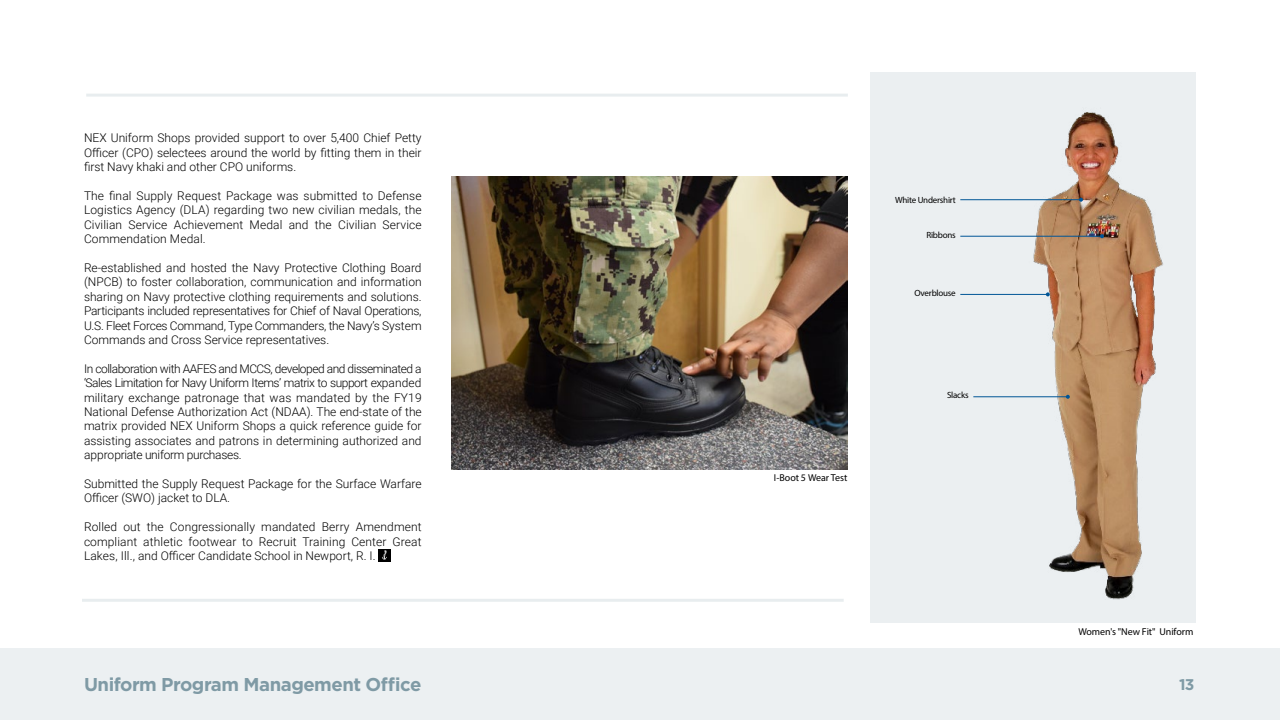
<style>
.page{position:relative;width:1280px;height:720px;background:#fff}
.page>*{position:absolute;margin:0;border:0;box-sizing:border-box;transform-origin:0 0}
.t1{font:700 18.6px "Gotham";letter-spacing:-.03em;color:#7f9aa5}
.t2{font:700 15.5px "Gotham";color:#7f9aa5}
.t3{font:300 12px/14.4px "Roboto";color:#000;text-align:justify}
.t4{font:10px "Myriad Pro";letter-spacing:-.01em;color:#000}
.t5{font:9px "Myriad Pro";letter-spacing:-.025em;color:#000}
</style>
<div class="page">
<div style="left:0;top:648px;width:1280px;height:72px;background:#ecf0f2"></div>
<img style="left:452px;top:176px;width:396px;height:294px">
<div style="left:871px;top:72px;width:325px;height:551px;background:#ebeff1"></div>
<img style="left:1027px;top:112px;width:136px;height:488px">
<div style="left:378px;top:549px;width:13px;height:12px;background:#000"></div>
<svg style="left:382px;top:550px;width:5px;height:10px"></svg>
<hr style="left:960px;top:236px;width:142px;height:1px;background:#005596">
<svg style="left:1100px;top:234px;width:4px;height:4px"></svg>
<hr style="left:960px;top:294px;width:88px;height:1px;background:#005596">
<svg style="left:1046px;top:292px;width:4px;height:4px"></svg>
<hr style="left:973px;top:396px;width:95px;height:1px;background:#005596">
<svg style="left:1066px;top:395px;width:4px;height:4px"></svg>
<hr style="left:960px;top:199px;width:121px;height:1px;background:#005596">
<svg style="left:1079px;top:198px;width:4px;height:4px"></svg>
<hr style="left:86px;top:94px;width:762px;height:3px;background:#b3c4cb">
<hr style="left:82px;top:599px;width:762px;height:3px;background:#b3c4cb">
<p class="t3" style="left:84px;top:131px;width:339px">NEX Uniform Shops provided support to over 5,400 Chief Petty Officer (CPO) selectees around the world by fitting them in their first Navy khaki and other CPO uniforms.</p>
<p class="t3" style="left:84px;top:188px;width:339px">The final Supply Request Package was submitted to Defense Logistics Agency (DLA) regarding two new civilian medals, the Civilian Service Achievement Medal and the Civilian Service Commendation Medal.</p>
<p class="t3" style="left:84px;top:260px;width:339px">Re-established and hosted the Navy Protective Clothing Board (NPCB) to foster collaboration, communication and information sharing on Navy protective clothing requirements and solutions.<br>Participants included representatives for Chief of Naval Operations, U.S. Fleet Forces Command, Type Commanders, the Navy’s System Commands and Cross Service representatives.</p>
<p class="t3" style="left:84px;top:361px;width:339px">In collaboration with AAFES and MCCS, developed and disseminated a ‘Sales Limitation for Navy Uniform Items’ matrix to support expanded military exchange patronage that was mandated by the FY19<br>National Defense Authorization Act (NDAA). The end-state of the matrix provided NEX Uniform Shops a quick reference guide for assisting associates and patrons in determining authorized and appropriate uniform purchases.</p>
<p class="t3" style="left:84px;top:476px;width:339px">Submitted the Supply Request Package for the Surface Warfare<br>Officer (SWO) jacket to DLA.</p>
<p class="t3" style="left:84px;top:519px;width:339px">Rolled out the Congressionally mandated Berry Amendment compliant athletic footwear to Recruit Training Center Great Lakes, Ill., and Officer Candidate School in Newport, R. I.</p>
<p class="t4" style="left:774px;top:472px;width:75px">I-Boot 5 Wear Test</p>
<p class="t5" style="left:895px;top:195px;width:62px">White Undershirt</p>
<p class="t5" style="left:926px;top:229px;width:31px">Ribbons</p>
<p class="t5" style="left:915px;top:287px;width:43px">Overblouse</p>
<p class="t5" style="left:947px;top:390px;width:23px">Slacks</p>
<p class="t4" style="left:1078px;top:626px;width:117px">Women's "New Fit" Uniform</p>
<h1 class="t1" style="left:84px;top:673px;width:339px">Uniform Program Management Office</h1>
<p class="t2" style="left:1179px;top:674px;width:17px">13</p>
</div>
